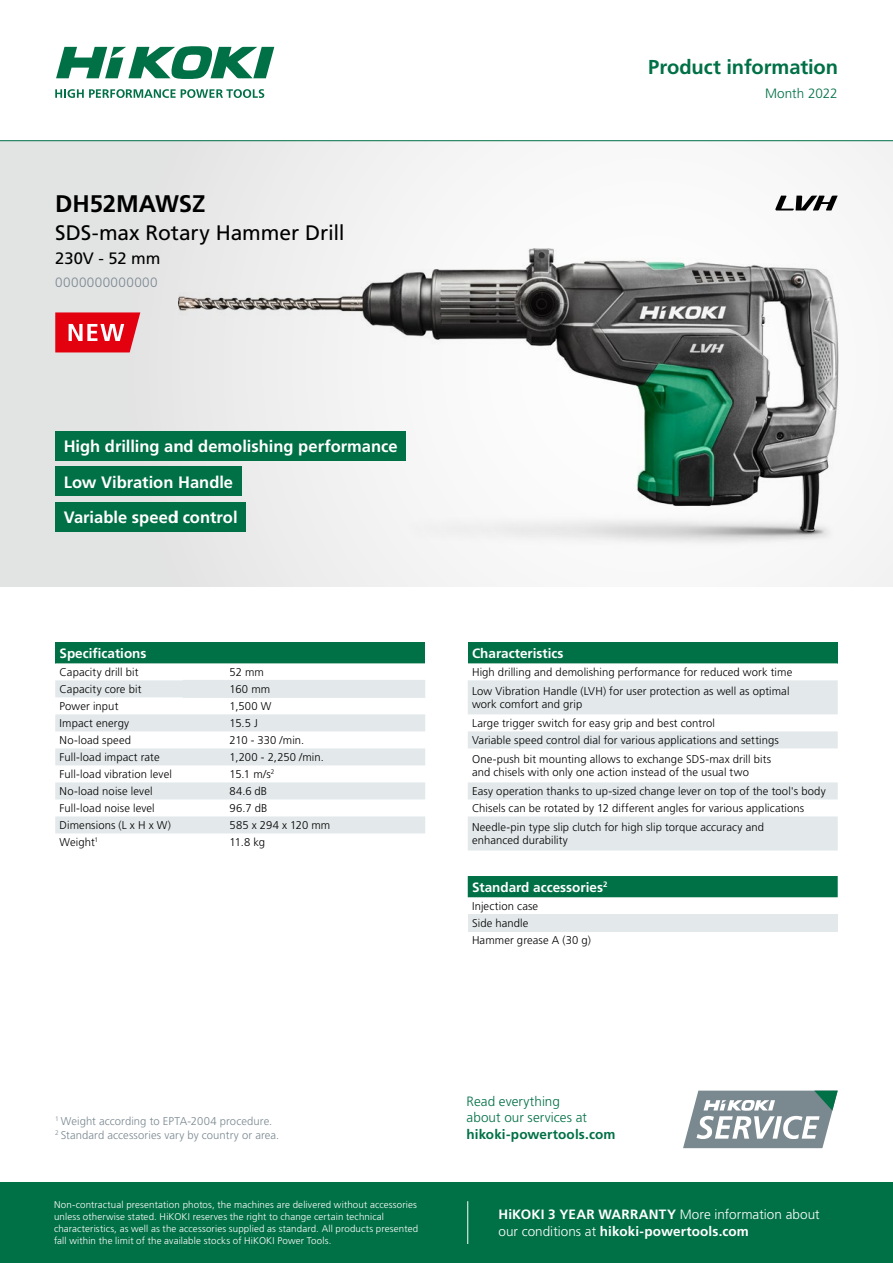
<style>
.page{position:relative;width:893px;height:1263px;background:#fff}
.page>*{position:absolute;margin:0;border:0;box-sizing:border-box;transform-origin:0 0}
.t1{font:700 24px "Frutiger LT Std";letter-spacing:-.005em;color:#000}
.t2{font:21px "Frutiger LT Std";letter-spacing:-.005em;color:#000}
.t3{font:700 20.1px "Frutiger LT Std";letter-spacing:-.005em;color:#007046}
.t4{font:700 16.5px/35.5px "Frutiger LT Std";color:#fff}
.t5{font:16.5px "Frutiger LT Std";color:#000}
.t6{font:700 13.5px/16.5px "Frutiger LT Std";color:#fff}
.t7{font:300 13.5px/16.5px "Frutiger LT Std";letter-spacing:.005em;color:#007046}
.t8{font:700 13.5px "Frutiger LT Std";letter-spacing:.01em;color:#007046}
.t9{font:300 13.5px "Frutiger LT Std";letter-spacing:.03em;color:#7a8890}
.t10{font:300 11.25px/18.8px "Frutiger LT Std";letter-spacing:.01em;color:#000}
.t11{font:300 11.25px/13.5px "Frutiger LT Std";letter-spacing:.01em;color:#7a8890}
.t12{font:300 9.75px/12px "Frutiger LT Std";letter-spacing:.015em;color:#fff}
.s1{font-weight:300}
</style>
<div class="page">
<div style="left:0;top:140px;width:893px;height:447px;background:linear-gradient(to right,#e2e3e3,#fefefe)"></div>
<div style="left:0;top:1182px;width:893px;height:81px;background:#007046"></div>
<hr style="left:0;top:140px;width:893px;height:1px;background:#007046">
<svg style="left:55px;top:89px;width:209px;height:9px"></svg>
<svg style="left:56px;top:46px;width:218px;height:33px"></svg>
<hr style="left:467px;top:1201px;width:1px;height:43px;background:#fff">
<svg style="left:683px;top:1090px;width:155px;height:58px"></svg>
<div style="left:468px;top:876px;width:370px;height:21px;background:#007046"></div>
<div style="left:468px;top:914px;width:370px;height:17px;background:#e3e8ea"></div>
<div style="left:468px;top:642px;width:370px;height:21px;background:#007046"></div>
<svg style="left:468px;top:663px;width:370px;height:1px"></svg>
<svg style="left:468px;top:680px;width:370px;height:170px;fill:#e3e8ea"></svg>
<div style="left:55px;top:642px;width:370px;height:21px;background:#007046"></div>
<svg style="left:55px;top:663px;width:370px;height:171px"></svg>
<svg style="left:55px;top:680px;width:370px;height:153px;fill:#e3e8ea"></svg>
<hr style="left:183px;top:680px;width:42px;height:1px;background:#e3e8ea">
<hr style="left:225px;top:680px;width:200px;height:1px;background:#e3e8ea">
<hr style="left:183px;top:697px;width:42px;height:1px;background:#e3e8ea">
<hr style="left:225px;top:697px;width:200px;height:1px;background:#e3e8ea">
<svg style="left:55px;top:312px;width:85px;height:40px;background:#e6333f"></svg>
<svg style="left:775px;top:196px;width:63px;height:14px"></svg>
<div style="left:55px;top:467px;width:187px;height:29px;background:#007046"></div>
<div style="left:55px;top:502px;width:191px;height:29px;background:#007046"></div>
<div style="left:55px;top:431px;width:351px;height:29px;background:#007046"></div>
<img style="left:178px;top:248px;width:715px;height:339px">
<img style="left:178px;top:248px;width:363px;height:62px">
<h3 class="t3" style="left:648px;top:56px;width:191px">Product information</h3>
<h1 class="t1" style="left:55px;top:190px;width:152px">DH52MAWSZ</h1>
<h2 class="t2" style="left:55px;top:220px;width:291px">SDS-max Rotary Hammer Drill</h2>
<h3 class="t5" style="left:55px;top:249px;width:107px">230V - 52 mm</h3>
<p class="t9" style="left:55px;top:275px;width:104px">0000000000000</p>
<h3 class="t4" style="left:64px;top:429px;width:336px">High drilling and demolishing performance</h3>
<h3 class="t4" style="left:64px;top:464px;width:175px">Low Vibration Handle<br>Variable speed control</h3>
<p class="t6" style="left:60px;top:645px;width:89px">Specifications</p>
<p class="t10" style="left:60px;top:663px;width:80px">Capacity drill bit</p>
<p class="t10" style="left:230px;top:663px;width:36px">52 mm</p>
<p class="t10" style="left:60px;top:680px;width:83px">Capacity core bit</p>
<p class="t10" style="left:230px;top:680px;width:42px">160 mm</p>
<p class="t10" style="left:60px;top:697px;width:60px">Power input</p>
<p class="t10" style="left:230px;top:697px;width:43px">1,500 W</p>
<p class="t10" style="left:60px;top:714px;width:71px">Impact energy</p>
<p class="t10" style="left:230px;top:714px;width:30px">15.5 J</p>
<p class="t10" style="left:60px;top:731px;width:73px">No-load speed</p>
<p class="t10" style="left:230px;top:731px;width:76px">210 - 330 /min.</p>
<p class="t10" style="left:60px;top:748px;width:102px">Full-load impact rate</p>
<p class="t10" style="left:230px;top:748px;width:96px">1,200 - 2,250 /min.</p>
<p class="t10" style="left:60px;top:765px;width:114px">Full-load vibration level</p>
<p class="t10" style="left:230px;top:765px;width:47px">15.1 m/s<sup>2</sup></p>
<p class="t10" style="left:60px;top:782px;width:95px">No-load noise level</p>
<p class="t10" style="left:230px;top:782px;width:39px">84.6 dB</p>
<p class="t10" style="left:60px;top:799px;width:97px">Full-load noise level</p>
<p class="t10" style="left:230px;top:799px;width:39px">96.7 dB</p>
<p class="t10" style="left:60px;top:816px;width:113px">Dimensions (L x H x W)</p>
<p class="t10" style="left:230px;top:816px;width:102px">585 x 294 x 120 mm</p>
<p class="t10" style="left:60px;top:833px;width:40px">Weight<sup>1</sup></p>
<p class="t10" style="left:230px;top:833px;width:37px">11.8 kg</p>
<p class="t11" style="left:55px;top:1115px;width:226px"><sup>1</sup> Weight according to EPTA-2004 procedure.<br><sup>2</sup> Standard accessories vary by country or area.</p>
<p class="t7" style="left:765px;top:85px;width:74px">Month 2022</p>
<p class="t6" style="left:472px;top:645px;width:93px">Characteristics</p>
<p class="t10" style="left:472px;top:663px;width:322px">High drilling and demolishing performance for reduced work time<br>Low Vibration Handle (LVH) for user protection as well as optimal</p>
<p class="t10" style="left:472px;top:695px;width:245px">work comfort and grip<br>Large trigger switch for easy grip and best control</p>
<p class="t10" style="left:472px;top:731px;width:308px">Variable speed control dial for various applications and settings<br>One-push bit mounting allows to exchange SDS-max drill bits</p>
<p class="t10" style="left:472px;top:763px;width:355px">and chisels with only one action instead of the usual two<br>Easy operation thanks to up-sized change lever on top of the tool's body</p>
<p class="t10" style="left:472px;top:799px;width:334px">Chisels can be rotated by 12 different angles for various applications<br>Needle-pin type slip clutch for high slip torque accuracy and</p>
<p class="t10" style="left:472px;top:831px;width:97px">enhanced durability</p>
<p class="t6" style="left:472px;top:879px;width:137px">Standard accessories<sup>2</sup></p>
<p class="t10" style="left:472px;top:898px;width:120px;line-height:17px">Injection case<br>Side handle<br>Hammer grease A (30 g)</p>
<p class="t7" style="left:467px;top:1093px;width:122px">Read everything about our services at</p>
<p class="t8" style="left:467px;top:1126px;width:150px">hikoki-powertools.com</p>
<p class="t12" style="left:54px;top:1199px;width:366px">Non-contractual presentation photos, the machines are delivered without accessories unless otherwise stated. HiKOKI reserves the right to change certain technical characteristics, as well as the accessories supplied as standard. All products presented fall within the limit of the available stocks of HiKOKI Power Tools.</p>
<p class="t6" style="left:498px;top:1206px;width:323px">HiKOKI 3 YEAR WARRANTY <span class="s1">More information about our conditions at</span> hikoki-powertools.com</p>
</div>
